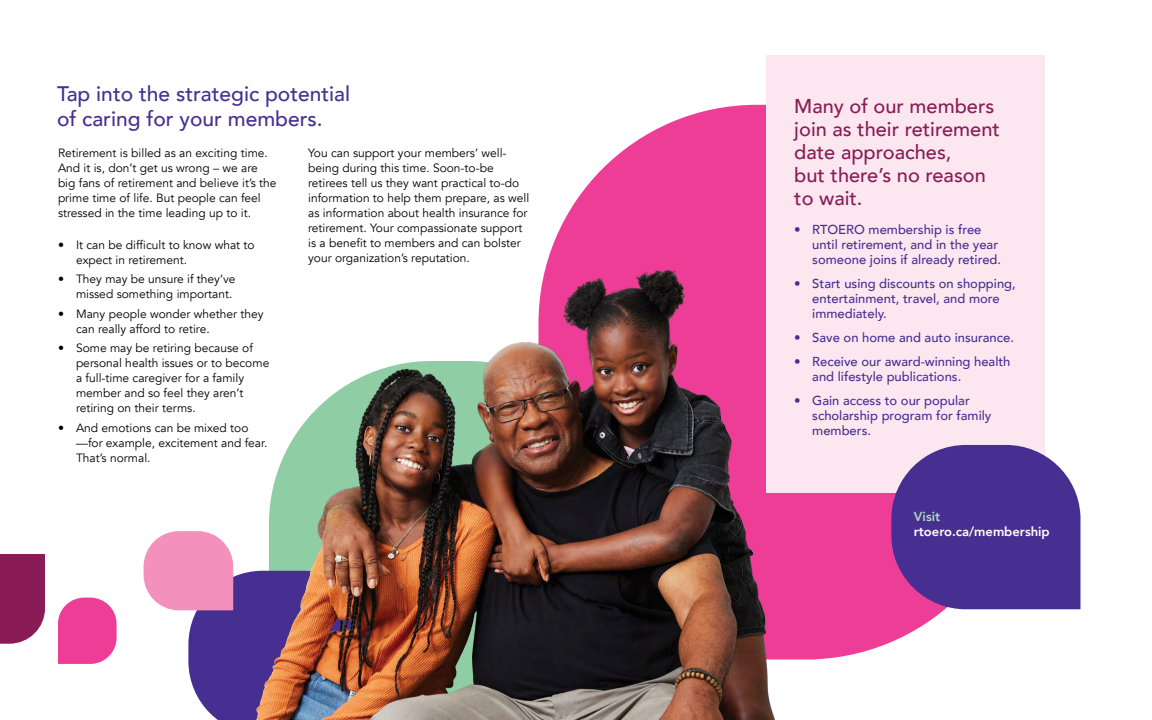
<style>
.page{position:relative;width:1152px;height:720px;background:#fff}
.page>*{position:absolute;margin:0;border:0;box-sizing:border-box;transform-origin:0 0}
.t1{font:500 21px/25.2px "Avenir";color:#472f92}
.t2{font:500 20px/23px "Avenir";color:#891c56}
.t3{font:500 13px/15px "Avenir";color:#472f92}
.t4{font:800 13px "Avenir";color:#fff}
.t5{font:800 13px "Avenir";color:#acdaba}
.t6{font:12px/15px "Avenir";color:#000}
</style>
<div class="page">
<svg style="left:545px;top:105px;width:479px;height:546px;fill:#ee3d96"></svg>
<svg style="left:0;top:554px;width:45px;height:90px;background:#912c61"></svg>
<svg style="left:144px;top:531px;width:73px;height:189px"></svg>
<svg style="left:58px;top:598px;width:59px;height:66px;background:#ef53a2"></svg>
<div style="left:766px;top:55px;width:279px;height:438px;background:#fce7f0"></div>
<svg style="left:891px;top:445px;width:190px;height:164px;background:#5c3f9a"></svg>
<img style="left:217px;top:270px;width:649px;height:450px">
<h1 class="t1" style="left:57px;top:80px;width:295px">Tap into the strategic potential of caring for your members.</h1>
<p class="t6" style="left:58px;top:146px;width:220px">Retirement is billed as an exciting time.<br>And it is, don’t get us wrong – we are big fans of retirement and believe it’s the prime time of life. But people can feel stressed in the time leading up to it.</p>
<p class="t6" style="left:76px;top:237px;width:180px;text-indent:-18px">• It can be difficult to know what to expect in retirement.</p>
<p class="t6" style="left:58px;top:272px;width:179px;text-align:right">• They may be unsure if they’ve missed something important.</p>
<p class="t6" style="left:76px;top:306px;width:189px;text-indent:-18px">• Many people wonder whether they can really afford to retire.</p>
<p class="t6" style="left:76px;top:341px;width:195px;text-indent:-18px">• Some may be retiring because of personal health issues or to become a full-time caregiver for a family member and so feel they aren’t retiring on their terms.</p>
<p class="t6" style="left:76px;top:420px;width:193px;text-indent:-18px">• And emotions can be mixed too —for example, excitement and fear.<br>That’s normal.</p>
<p class="t6" style="left:308px;top:146px;width:223px">You can support your members’ well&shy;being during this time. Soon-to-be retirees tell us they want practical to-do information to help them prepare, as well as information about health insurance for retirement. Your compassionate support is a benefit to members and can bolster your organization’s reputation.</p>
<h2 class="t2" style="left:794px;top:93px;width:207px">Many of our members join as their retirement date approaches,<br>but there’s no reason to wait.</h2>
<p class="t3" style="left:812px;top:221px;width:190px;text-indent:-18px">• RTOERO membership is free until retirement, and in the year someone joins if already retired.</p>
<p class="t3" style="left:812px;top:275px;width:205px;text-indent:-18px">• Start using discounts on shopping, entertainment, travel, and more immediately.</p>
<p class="t3" style="left:794px;top:329px;width:221px">• Save on home and auto insurance.</p>
<p class="t3" style="left:812px;top:353px;width:200px;text-indent:-18px">• Receive our award-winning health and lifestyle publications.</p>
<p class="t3" style="left:812px;top:392px;width:181px;text-indent:-18px">• Gain access to our popular scholarship program for family members.</p>
<p class="t5" style="left:914px;top:507px;width:28px">Visit</p>
<p class="t4" style="left:914px;top:522px;width:138px">rtoero.ca/membership</p>
</div>
